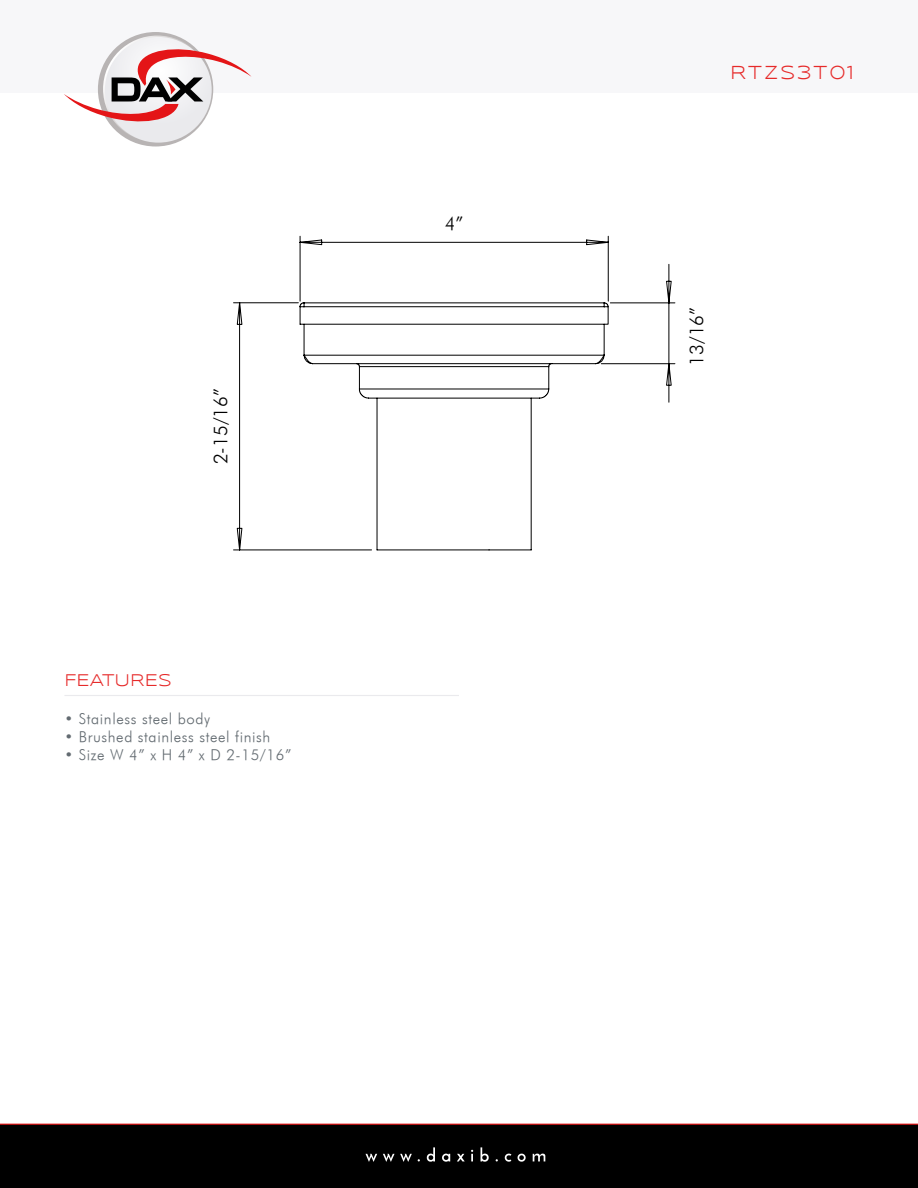
<style>
.page{position:relative;width:918px;height:1188px;background:#fff}
.page>*{position:absolute;margin:0;border:0;box-sizing:border-box;transform-origin:0 0}
.t1{font:19.5px "Syncopate";letter-spacing:.1em;color:#e62a2a}
.t2{font:italic 18.75px "Futura";color:#000}
.t3{font:17.55px "Syncopate";color:#e62a2a}
.t4{font:italic 15px "Futura";letter-spacing:.04em;color:#636b71}
</style>
<div class="page">
<div style="left:0;top:0;width:918px;height:144px;background:#f7f7f9"></div>
<div style="left:0;top:1124px;width:918px;height:64px;background:#000"></div>
<hr style="left:0;top:1124px;width:918px;height:1px;background:#e41517">
<svg style="left:196px;top:1124px;width:526px;height:38px"></svg>
<div style="left:0;top:93px;width:918px;height:65px;background:#fff"></div>
<svg style="left:64px;top:36px;width:188px;height:107px"></svg>
<hr style="left:64px;top:695px;width:395px;height:1px;background:#eaeaed">
<svg style="left:609px;top:264px;width:67px;height:139px"></svg>
<hr style="left:601px;top:363px;width:74px;height:1px;background:#000">
<svg style="left:233px;top:235px;width:376px;height:316px"></svg>
<p class="t2" style="left:209px;top:464px;width:78px;rotate:-90deg">2-15/16”</p>
<p class="t3" style="left:64px;top:670px;width:109px">FEATURES</p>
<p class="t4" style="left:64px;top:709px;width:147px">• Stainless steel body</p>
<p class="t4" style="left:64px;top:727px;width:207px">• Brushed stainless steel finish</p>
<p class="t4" style="left:64px;top:745px;width:229px">• Size W 4” x H 4” x D 2-15/16”</p>
<p class="t2" style="left:445px;top:212px;width:20px">4”</p>
<h1 class="t1" style="left:730px;top:61px;width:126px">RTZS3T01</h1>
<p class="t2" style="left:685px;top:366px;width:60px;rotate:-90deg">13/16”</p>
</div>
